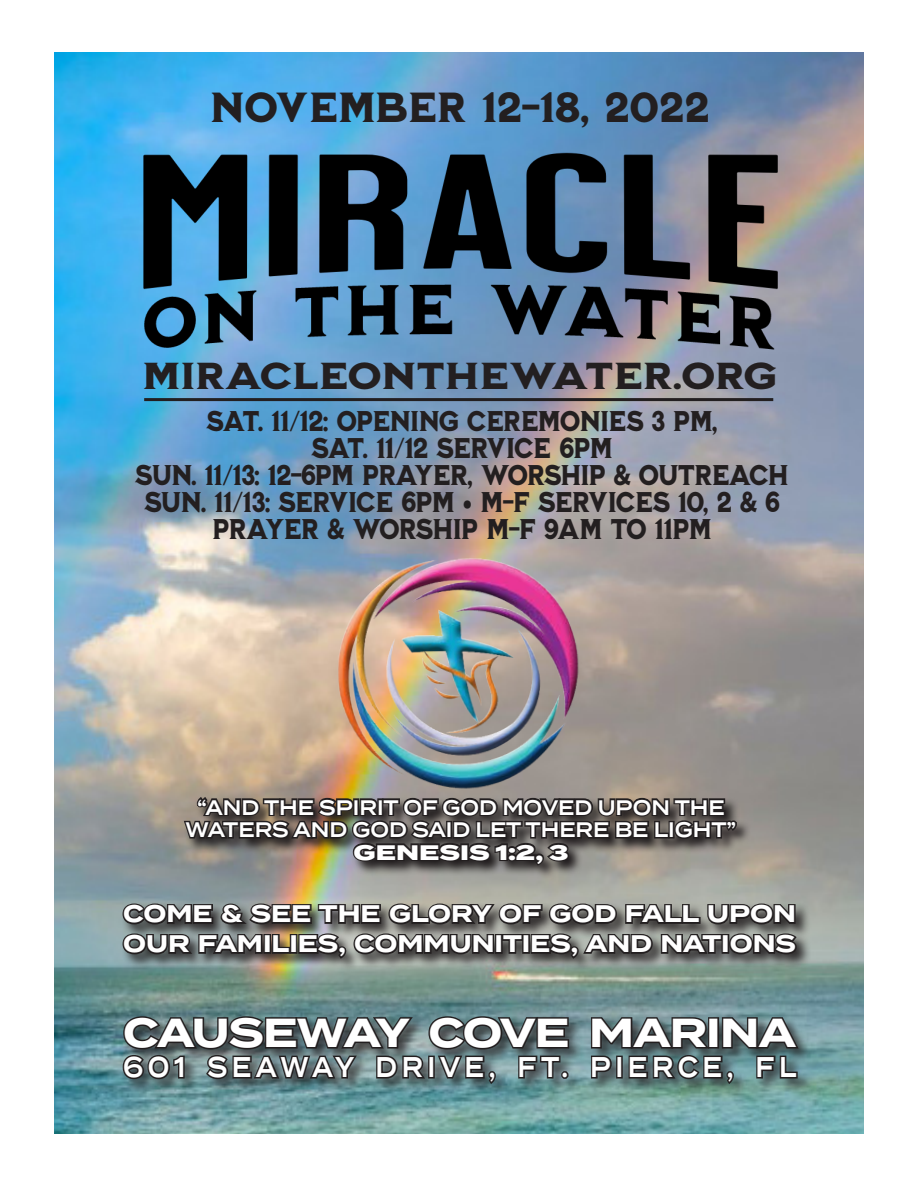
<style>
.page{position:relative;width:918px;height:1188px;background:#fff}
.page>*{position:absolute;margin:0;border:0;box-sizing:border-box;transform-origin:0 0}
.t1{font:42px "Milkstore 03 Clean";color:#231f20}
.t2{font:700 40.5px "Termina";letter-spacing:-.02em;color:#fff}
.t3{font:37.5px "Milkstore 03 Clean";color:#231f20;scale:1.13 1}
.t4{font:28.5px/27px "Milkstore 03 Clean";letter-spacing:-.025em;color:#231f20;text-align:center;scale:.9 1}
.t5{font:600 28.5px "Termina";letter-spacing:.2em;color:#fff;scale:.8 1}
.t6{font:700 24px/29.8px "Termina";color:#fff;scale:.96 1}
.t7{font:600 21px/22.5px "Termina";color:#fff;text-align:center;scale:.9 1}
.t8{font:800 21px "Termina";color:#fff;scale:1.1 1}
.s1{font-family:"Source Sans 3";font-weight:900}
</style>
<div class="page">
<img style="left:54px;top:52px;width:810px;height:1082px">
<div style="left:122px;top:903px;width:690px;height:70px;background:#231f20;opacity:.9"></div>
<svg style="left:121px;top:901px;width:678px;height:60px"></svg>
<div style="left:122px;top:1016px;width:690px;height:81px;background:#231f20;opacity:.75"></div>
<svg style="left:121px;top:1015px;width:450px;height:71px"></svg>
<div style="left:561px;top:1071px;width:8px;height:8px;border:3px solid #231f20;border-radius:50%"></div>
<svg style="left:589px;top:1014px;width:212px;height:72px"></svg>
<svg style="left:184px;top:797px;width:567px;height:83px"></svg>
<svg style="left:182px;top:795px;width:556px;height:72px"></svg>
<img style="left:136px;top:141px;width:648px;height:218px">
<svg style="left:335px;top:555px;width:237px;height:221px"></svg>
<img style="left:341px;top:567px;width:244px;height:225px">
<hr style="left:144px;top:398px;width:629px;height:3px;background:#231f20">
<h1 class="t1" style="left:210px;top:81px;width:501px">NOVEMBER 12-18, 2022</h1>
<h3 class="t3" style="left:143px;top:353px;width:563px">MIRACLEONTHEWATER.ORG</h3>
<p class="t4" style="left:135px;top:407px;width:728px">SAT. 11/12: OPENING CEREMONIES 3 PM,<br>SAT. 11/12 SERVICE 6PM<br>SUN. 11/13: 12-6PM PRAYER, WORSHIP &amp; OUTREACH SUN. 11/13: SERVICE 6PM <span class="s1">•</span> M-F SERVICES 10, 2 &amp; 6<br>PRAYER &amp; WORSHIP M-F 9AM TO 11PM</p>
<p class="t7" style="left:186px;top:796px;width:614px">“AND THE SPIRIT OF GOD MOVED UPON THE<br>WATERS AND GOD SAID LET THERE BE LIGHT”</p>
<p class="t8" style="left:354px;top:836px;width:197px">GENESIS 1:2, 3</p>
<p class="t6" style="left:123px;top:899px;width:702px">COME &amp; SEE THE GLORY OF GOD FALL UPON<br>OUR FAMILIES, COMMUNITIES, AND NATIONS</p>
<h2 class="t2" style="left:123px;top:1003px;width:674px">CAUSEWAY COVE MARINA</h2>
<p class="t5" style="left:123px;top:1046px;width:843px">601 SEAWAY DRIVE, FT. PIERCE, FL</p>
</div>
